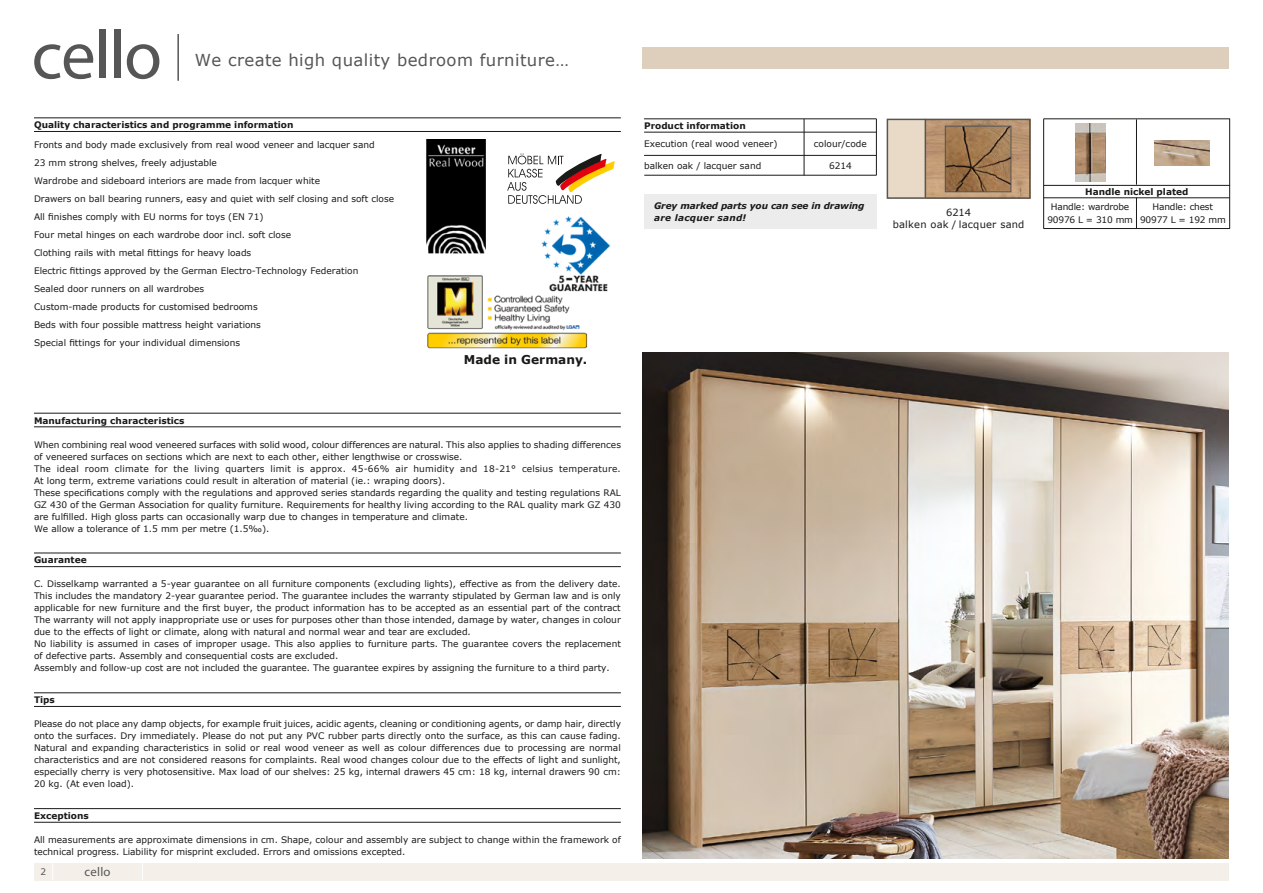
<style>
.page{position:relative;width:1263px;height:893px;background:#fff}
.page>*{position:absolute;margin:0;border:0;box-sizing:border-box;transform-origin:0 0}
.t1{font:69px "Myriad Pro";letter-spacing:-.02em;color:#565656}
.t2{font:16.5px "Verdana";letter-spacing:.025em;color:#565656}
.t3{font:12.75px "Myriad Pro";letter-spacing:.02em;color:#565656}
.t4{font:700 12.15px "Verdana";color:#1a1a18}
.t5{font:9.9px/11.9px "Verdana";letter-spacing:.02em;color:#1a1a18;text-align:center}
.t6{font:9px/12px "Verdana";color:#1a1a18}
.t7{font:700 9px "Verdana";color:#1a1a18}
.t8{font:9px "Verdana";letter-spacing:-.02em;color:#1a1a18}
.t9{font:italic 700 9px/12px "Verdana";letter-spacing:-.01em;color:#1a1a18}
.t10{font:9px "Verdana";color:#565656}
</style>
<div class="page">
<div style="left:34px;top:863px;width:1195px;height:17px;background:#f5efea"></div>
<svg style="left:52px;top:863px;width:1px;height:17px"></svg>
<svg style="left:142px;top:863px;width:1px;height:17px"></svg>
<div style="left:644px;top:194px;width:232px;height:34px;background:#ececed"></div>
<hr style="left:644px;top:119px;width:232px;height:1px;background:#1a1a18">
<hr style="left:644px;top:132px;width:232px;height:1px;background:#1a1a18">
<hr style="left:644px;top:155px;width:232px;height:1px;background:#1a1a18">
<hr style="left:804px;top:119px;width:1px;height:56px;background:#1a1a18">
<hr style="left:644px;top:175px;width:232px;height:1px;background:#1a1a18">
<hr style="left:876px;top:119px;width:1px;height:56px;background:#1a1a18">
<img style="left:890px;top:122px;width:137px;height:74px">
<div style="left:887px;top:119px;width:143px;height:80px;border:2px solid #565656"></div>
<hr style="left:925px;top:119px;width:1px;height:79px;background:#565656">
<img style="left:947px;top:128px;width:62px;height:62px">
<div style="left:945px;top:126px;width:66px;height:66px;border:1px solid #565656"></div>
<hr style="left:1044px;top:119px;width:186px;height:1px;background:#1a1a18">
<hr style="left:1043px;top:119px;width:1px;height:110px;background:#1a1a18">
<hr style="left:1229px;top:119px;width:1px;height:110px;background:#1a1a18">
<hr style="left:1044px;top:228px;width:186px;height:1px;background:#1a1a18">
<hr style="left:1043px;top:198px;width:187px;height:1px;background:#1a1a18">
<hr style="left:1136px;top:198px;width:1px;height:31px;background:#1a1a18">
<img style="left:1154px;top:140px;width:56px;height:26px">
<hr style="left:1044px;top:185px;width:186px;height:1px;background:#1a1a18">
<hr style="left:1136px;top:119px;width:1px;height:66px;background:#1a1a18">
<img style="left:1075px;top:123px;width:30px;height:58px">
<div style="left:642px;top:48px;width:587px;height:21px;background:#decebc"></div>
<hr style="left:34px;top:413px;width:587px;height:1px;background:#1a1a18">
<hr style="left:34px;top:427px;width:587px;height:1px;background:#1a1a18">
<hr style="left:34px;top:553px;width:587px;height:1px;background:#1a1a18">
<hr style="left:34px;top:566px;width:587px;height:1px;background:#1a1a18">
<hr style="left:34px;top:692px;width:587px;height:1px;background:#1a1a18">
<hr style="left:34px;top:706px;width:587px;height:1px;background:#1a1a18">
<hr style="left:34px;top:808px;width:587px;height:1px;background:#1a1a18">
<hr style="left:34px;top:822px;width:587px;height:1px;background:#1a1a18">
<hr style="left:34px;top:118px;width:587px;height:1px;background:#1a1a18">
<hr style="left:34px;top:131px;width:587px;height:1px;background:#1a1a18">
<svg style="left:507px;top:154px;width:108px;height:50px"></svg>
<img style="left:427px;top:139px;width:59px;height:115px">
<img style="left:427px;top:275px;width:161px;height:74px">
<img style="left:537px;top:216px;width:73px;height:77px">
<hr style="left:177px;top:34px;width:2px;height:47px;background:#565656">
<img style="left:642px;top:353px;width:587px;height:506px">
<h1 class="t1" style="left:32px;top:13px;width:132px">cello</h1>
<h2 class="t2" style="left:195px;top:50px;width:376px">We create high quality bedroom furniture…</h2>
<p class="t7" style="left:34px;top:119px;width:261px">Quality characteristics and programme information</p>
<p class="t6" style="left:34px;top:136px;width:362px;line-height:18px">Fronts and body made exclusively from real wood veneer and lacquer sand<br>23 mm strong shelves, freely adjustable<br>Wardrobe and sideboard interiors are made from lacquer white<br>Drawers on ball bearing runners, easy and quiet with self closing and soft close All finishes comply with EU norms for toys (EN 71)<br>Four metal hinges on each wardrobe door incl. soft close<br>Clothing rails with metal fittings for heavy loads<br>Electric fittings approved by the German Electro-Technology Federation<br>Sealed door runners on all wardrobes<br>Custom-made products for customised bedrooms<br>Beds with four possible mattress height variations<br>Special fittings for your individual dimensions</p>
<h3 class="t4" style="left:464px;top:352px;width:125px">Made in Germany.</h3>
<p class="t7" style="left:34px;top:414px;width:152px">Manufacturing characteristics</p>
<p class="t6" style="left:34px;top:438px;width:588px">When combining real wood veneered surfaces with solid wood, colour differences are natural. This also applies to shading differences of veneered surfaces on sections which are next to each other, either lengthwise or crosswise.<br>The ideal room climate for the living quarters limit is approx. 45-66% air humidity and 18-21° celsius temperature.<br>At long term, extreme variations could result in alteration of material (ie.: wraping doors).<br>These specifications comply with the regulations and approved series standards regarding the quality and testing regulations RAL GZ 430 of the German Association for quality furniture. Requirements for healthy living according to the RAL quality mark GZ 430 are fulfilled. High gloss parts can occasionally warp due to changes in temperature and climate.<br>We allow a tolerance of 1.5 mm per metre (1.5‰).</p>
<p class="t7" style="left:34px;top:554px;width:54px">Guarantee</p>
<p class="t6" style="left:34px;top:578px;width:588px">C. Disselkamp warranted a 5-year guarantee on all furniture components (excluding lights), effective as from the delivery date.<br>This includes the mandatory 2-year guarantee period. The guarantee includes the warranty stipulated by German law and is only applicable for new furniture and the first buyer, the product information has to be accepted as an essential part of the contract The warranty will not apply inappropriate use or uses for purposes other than those intended, damage by water, changes in colour due to the effects of light or climate, along with natural and normal wear and tear are excluded.<br>No liability is assumed in cases of improper usage. This also applies to furniture parts. The guarantee covers the replacement of defective parts. Assembly and consequential costs are excluded.<br>Assembly and follow-up cost are not included the guarantee. The guarantee expires by assigning the furniture to a third party.</p>
<p class="t7" style="left:34px;top:694px;width:22px">Tips</p>
<p class="t6" style="left:34px;top:718px;width:588px;text-align:justify">Please do not place any damp objects, for example fruit juices, acidic agents, cleaning or conditioning agents, or damp hair, directly onto the surfaces. Dry immediately. Please do not put any PVC rubber parts directly onto the surface, as this can cause fading.<br>Natural and expanding characteristics in solid or real wood veneer as well as colour differences due to processing are normal characteristics and are not considered reasons for complaints. Real wood changes colour due to the effects of light and sunlight, especially cherry is very photosensitive. Max load of our shelves: 25 kg, internal drawers 45 cm: 18 kg, internal drawers 90 cm:<br>20 kg. (At even load).</p>
<p class="t7" style="left:34px;top:810px;width:56px">Exceptions</p>
<p class="t6" style="left:34px;top:834px;width:588px">All measurements are approximate dimensions in cm. Shape, colour and assembly are subject to change within the framework of technical progress. Liability for misprint excluded. Errors and omissions excepted.</p>
<p class="t10" style="left:41px;top:866px;width:7px">2</p>
<h3 class="t3" style="left:84px;top:864px;width:28px">cello</h3>
<p class="t7" style="left:644px;top:120px;width:103px">Product information</p>
<p class="t6" style="left:644px;top:138px;width:135px">Execution (real wood veneer)</p>
<p class="t6" style="left:814px;top:138px;width:54px">colour/code</p>
<p class="t6" style="left:644px;top:160px;width:119px">balken oak / lacquer sand</p>
<p class="t6" style="left:829px;top:160px;width:24px">6214</p>
<p class="t9" style="left:654px;top:200px;width:212px">Grey marked parts you can see in drawing are lacquer sand!</p>
<p class="t5" style="left:893px;top:207px;width:133px">6214<br>balken oak / lacquer sand</p>
<p class="t7" style="left:1085px;top:186px;width:105px">Handle nickel plated</p>
<p class="t8" style="left:1047px;top:214px;width:180px">90976 L = 310 mm 90977 L = 192 mm</p>
<p class="t8" style="left:1051px;top:201px;width:80px">Handle: wardrobe</p>
<p class="t8" style="left:1152px;top:201px;width:62px">Handle: chest</p>
</div>
